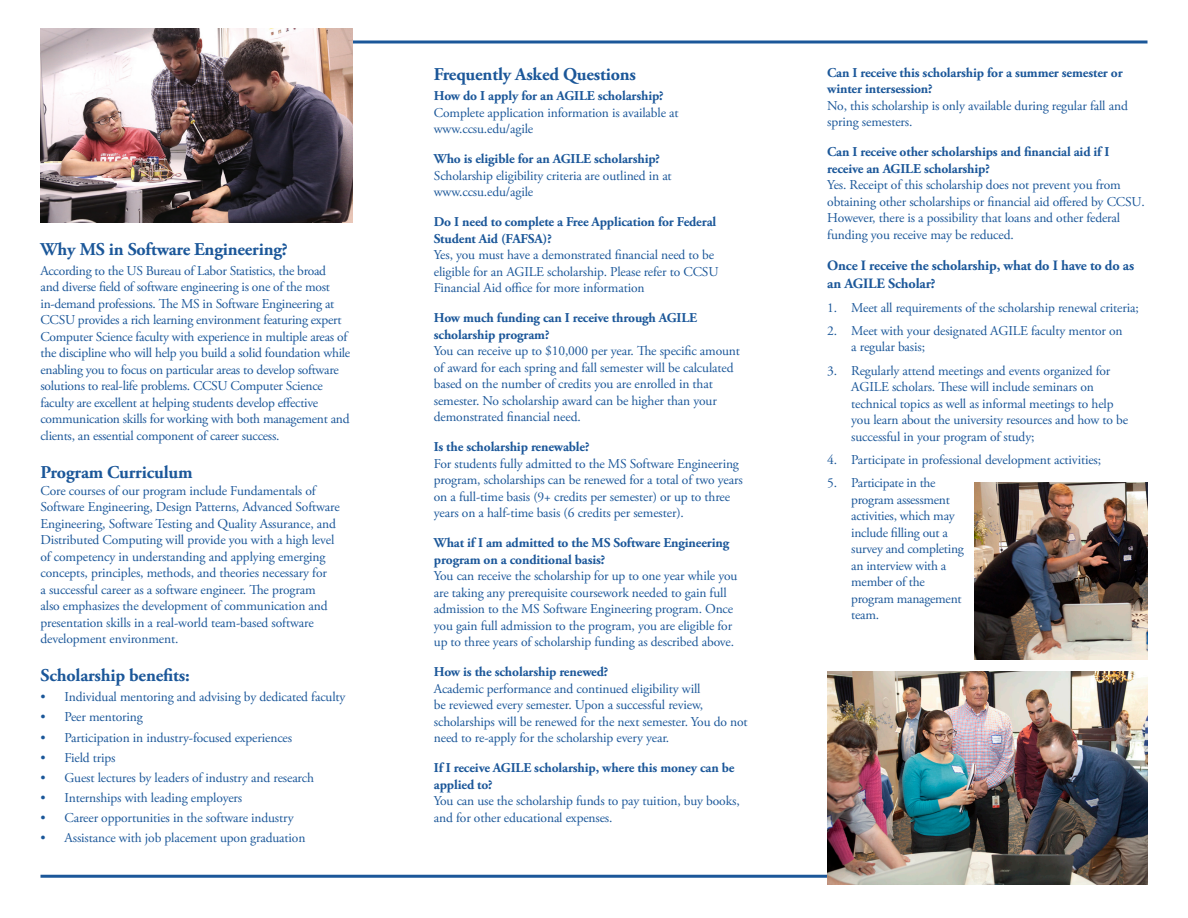
<style>
.page{position:relative;width:1188px;height:918px;background:#fff}
.page>*{position:absolute;margin:0;border:0;box-sizing:border-box;transform-origin:0 0}
.t1{font:700 18px "Adobe Garamond Pro";letter-spacing:-.01em;color:#1b5799}
.t2{font:700 14.25px/18px "Adobe Garamond Pro";letter-spacing:-.01em;color:#1b5799}
.t3{font:13.5px/16.5px "Adobe Garamond Pro";letter-spacing:-.01em;color:#1b5799}
.t4{font:700 13.5px/16.5px "Adobe Garamond Pro";letter-spacing:-.01em;color:#1b5799}
</style>
<div class="page">
<hr style="left:40px;top:40px;width:1108px;height:3px;background:#1b5799">
<hr style="left:40px;top:875px;width:1108px;height:3px;background:#1b5799">
<img style="left:827px;top:672px;width:321px;height:213px">
<img style="left:40px;top:28px;width:313px;height:194px">
<img style="left:975px;top:483px;width:173px;height:176px">
<p class="t1" style="left:40px;top:239px;width:249px">Why MS in Software Engineering?</p>
<p class="t3" style="left:40px;top:263px;width:311px">According to the US Bureau of Labor Statistics, the broad<br>and diverse field of software engineering is one of the most in-demand professions. The MS in Software Engineering at CCSU provides a rich learning environment featuring expert Computer Science faculty with experience in multiple areas of the discipline who will help you build a solid foundation while enabling you to focus on particular areas to develop software solutions to real-life problems. CCSU Computer Science faculty are excellent at helping students develop effective communication skills for working with both management and clients, an essential component of career success.</p>
<p class="t1" style="left:40px;top:462px;width:154px">Program Curriculum</p>
<p class="t3" style="left:40px;top:483px;width:301px">Core courses of our program include Fundamentals of Software Engineering, Design Patterns, Advanced Software Engineering, Software Testing and Quality Assurance, and Distributed Computing will provide you with a high level of competency in understanding and applying emerging concepts, principles, methods, and theories necessary for<br>a successful career as a software engineer. The program<br>also emphasizes the development of communication and presentation skills in a real-world team-based software development environment.</p>
<p class="t1" style="left:40px;top:665px;width:151px">Scholarship benefits:</p>
<p class="t3" style="left:40px;top:689px;width:307px">• Individual mentoring and advising by dedicated faculty</p>
<p class="t3" style="left:40px;top:709px;width:104px">• Peer mentoring</p>
<p class="t3" style="left:40px;top:729px;width:253px">• Participation in industry-focused experiences</p>
<p class="t3" style="left:40px;top:749px;width:77px">• Field trips</p>
<p class="t3" style="left:40px;top:769px;width:275px">• Guest lectures by leaders of industry and research</p>
<p class="t3" style="left:40px;top:789px;width:203px">• Internships with leading employers</p>
<p class="t3" style="left:40px;top:809px;width:255px">• Career opportunities in the software industry</p>
<p class="t3" style="left:40px;top:830px;width:266px">• Assistance with job placement upon graduation</p>
<p class="t1" style="left:434px;top:64px;width:204px">Frequently Asked Questions</p>
<p class="t4" style="left:434px;top:88px;width:231px">How do I apply for an AGILE scholarship?</p>
<p class="t3" style="left:434px;top:105px;width:246px">Complete application information is available at www.ccsu.edu/agile</p>
<p class="t4" style="left:434px;top:151px;width:228px">Who is eligible for an AGILE scholarship?</p>
<p class="t3" style="left:434px;top:168px;width:239px">Scholarship eligibility criteria are outlined in at www.ccsu.edu/agile</p>
<p class="t4" style="left:434px;top:214px;width:284px">Do I need to complete a Free Application for Federal<br>Student Aid (FAFSA)?</p>
<p class="t3" style="left:434px;top:247px;width:286px">Yes, you must have a demonstrated financial need to be eligible for an AGILE scholarship. Please refer to CCSU<br>Financial Aid office for more information</p>
<p class="t4" style="left:434px;top:310px;width:265px">How much funding can I receive through AGILE scholarship program?</p>
<p class="t3" style="left:434px;top:343px;width:308px">You can receive up to $10,000 per year. The specific amount of award for each spring and fall semester will be calculated based on the number of credits you are enrolled in that semester. No scholarship award can be higher than your demonstrated financial need.</p>
<p class="t4" style="left:434px;top:439px;width:157px">Is the scholarship renewable?</p>
<p class="t3" style="left:434px;top:456px;width:310px">For students fully admitted to the MS Software Engineering program, scholarships can be renewed for a total of two years on a full-time basis (9+ credits per semester) or up to three years on a half-time basis (6 credits per semester).</p>
<p class="t4" style="left:434px;top:535px;width:297px">What if I am admitted to the MS Software Engineering program on a conditional basis?</p>
<p class="t3" style="left:434px;top:568px;width:305px">You can receive the scholarship for up to one year while you are taking any prerequisite coursework needed to gain full admission to the MS Software Engineering program. Once you gain full admission to the program, you are eligible for up to three years of scholarship funding as described above.</p>
<p class="t4" style="left:434px;top:664px;width:176px">How is the scholarship renewed?</p>
<p class="t3" style="left:434px;top:681px;width:315px">Academic performance and continued eligibility will<br>be reviewed every semester. Upon a successful review, scholarships will be renewed for the next semester. You do not need to re-apply for the scholarship every year.</p>
<p class="t4" style="left:434px;top:760px;width:302px">If I receive AGILE scholarship, where this money can be applied to?</p>
<p class="t3" style="left:434px;top:793px;width:307px">You can use the scholarship funds to pay tuition, buy books, and for other educational expenses.</p>
<p class="t4" style="left:827px;top:65px;width:297px">Can I receive this scholarship for a summer semester or winter intersession?</p>
<p class="t3" style="left:827px;top:98px;width:302px">No, this scholarship is only available during regular fall and spring semesters.</p>
<p class="t4" style="left:827px;top:144px;width:284px">Can I receive other scholarships and financial aid if I receive an AGILE scholarship?</p>
<p class="t3" style="left:827px;top:177px;width:319px">Yes. Receipt of this scholarship does not prevent you from obtaining other scholarships or financial aid offered by CCSU.<br>However, there is a possibility that loans and other federal funding you receive may be reduced.</p>
<p class="t2" style="left:827px;top:257px;width:308px">Once I receive the scholarship, what do I have to do as an AGILE Scholar?</p>
<p class="t3" style="left:827px;top:300px;width:313px">1. Meet all requirements of the scholarship renewal criteria;</p>
<p class="t3" style="left:851px;top:323px;width:273px;text-indent:-24px">2. Meet with your designated AGILE faculty mentor on a regular basis;</p>
<p class="t3" style="left:851px;top:363px;width:278px;text-indent:-24px">3. Regularly attend meetings and events organized for AGILE scholars. These will include seminars on technical topics as well as informal meetings to help you learn about the university resources and how to be successful in your program of study;</p>
<p class="t3" style="left:827px;top:452px;width:275px">4. Participate in professional development activities;</p>
<p class="t3" style="left:851px;top:475px;width:114px;text-indent:-24px">5. Participate in the program assessment activities, which may include filling out a survey and completing an interview with a member of the program management team.</p>
</div>
